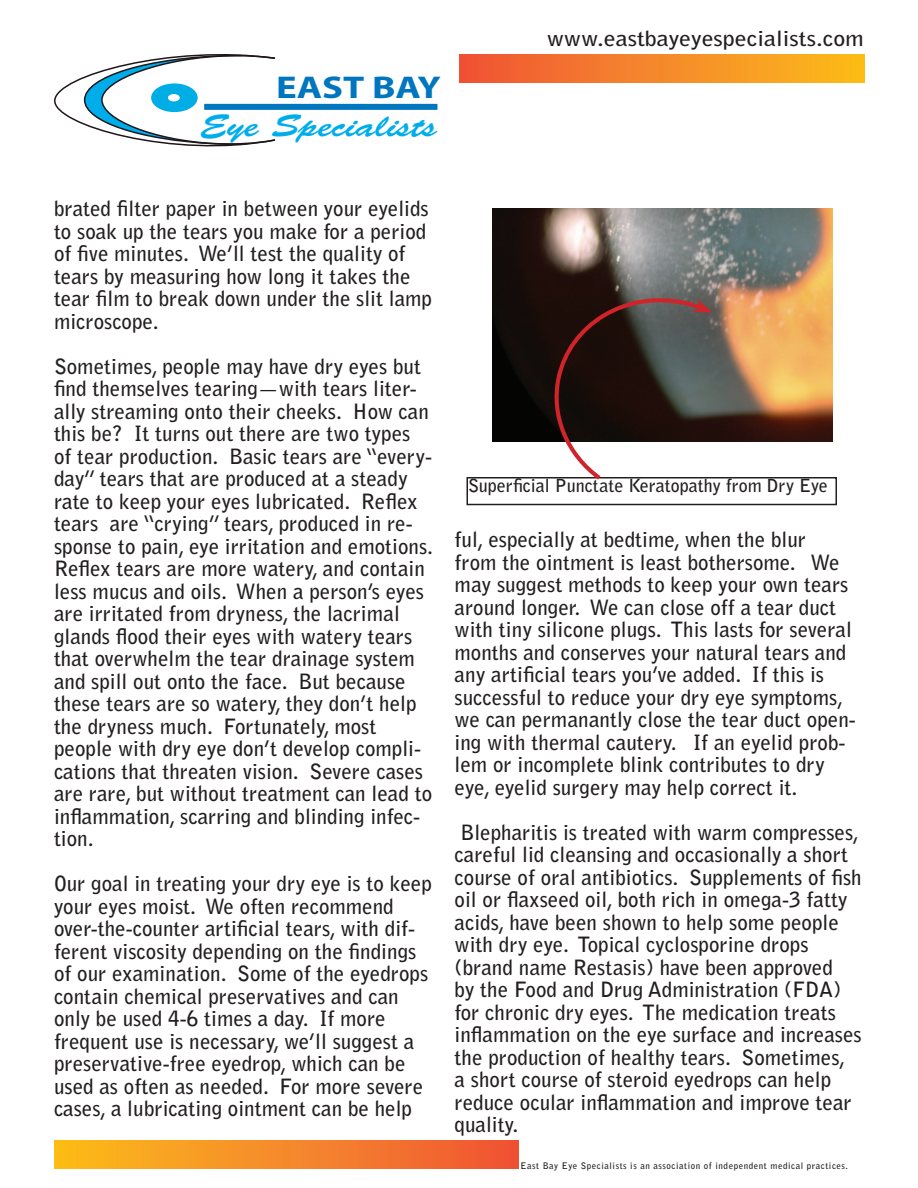
<style>
.page{position:relative;width:918px;height:1188px;background:#fff}
.page>*{position:absolute;margin:0;border:0;box-sizing:border-box;transform-origin:0 0}
.t1{font:31.5px "Brush Script Std";color:#00adeb;scale:1.23 1}
.t2{font:700 31.5px "Myriad Pro";color:#0076bf;scale:1.23 1}
.t3{font:700 21px/22.5px "Bell Gothic Std";color:#231f20}
.t4{font:700 21px "Bell Gothic Std";color:#231f20;scale:1.14 1}
.t5{font:700 18px "Bell Gothic Std";color:#231f20}
.t6{font:700 9px "Bell Gothic Std";letter-spacing:.06em;color:#231f20}
</style>
<div class="page">
<div style="left:54px;top:1140px;width:465px;height:28px;background:linear-gradient(to right,#fcbe1b,#ef5337)"></div>
<div style="left:459px;top:54px;width:405px;height:28px;background:linear-gradient(to right,#ef5337,#fcbd1b)"></div>
<svg style="left:54px;top:54px;width:223px;height:93px"></svg>
<div style="left:151px;top:83px;width:47px;height:29px;background:#00ade5;border-radius:50%"></div>
<div style="left:168px;top:94px;width:12px;height:7px;background:#fff;border-radius:50%"></div>
<div style="left:204px;top:104px;width:233px;height:6px;background:#0076bf"></div>
<img style="left:492px;top:208px;width:340px;height:234px">
<div style="left:466px;top:477px;width:371px;height:28px;border:2px solid #231f20"></div>
<svg style="left:546px;top:286px;width:166px;height:194px"></svg>
<h1 class="t2" style="left:276px;top:75px;width:135px">EAST BAY</h1>
<h1 class="t1" style="left:200px;top:106px;width:194px">Eye Specialists</h1>
<p class="t4" style="left:547px;top:29px;width:280px">www.eastbayeyespecialists.com</p>
<p class="t3" style="left:54px;top:199px;width:380px">brated filter paper in between your eyelids to soak up the tears you make for a period of five minutes. We’ll test the quality of tears by measuring how long it takes the tear film to break down under the slit lamp microscope.</p>
<p class="t3" style="left:54px;top:356px;width:381px">Sometimes, people may have dry eyes but find themselves tearing—with tears liter&shy;ally streaming onto their cheeks. How can this be? It turns out there are two types of tear production. Basic tears are “every&shy;day” tears that are produced at a steady rate to keep your eyes lubricated. Reflex tears are “crying” tears, produced in re&shy;sponse to pain, eye irritation and emotions.<br>Reflex tears are more watery, and contain less mucus and oils. When a person’s eyes are irritated from dryness, the lacrimal glands flood their eyes with watery tears that overwhelm the tear drainage system and spill out onto the face. But because these tears are so watery, they don’t help the dryness much. Fortunately, most people with dry eye don’t develop compli&shy;cations that threaten vision. Severe cases are rare, but without treatment can lead to inflammation, scarring and blinding infec&shy;tion.</p>
<p class="t3" style="left:54px;top:874px;width:379px">Our goal in treating your dry eye is to keep your eyes moist. We often recommend over-the-counter artificial tears, with dif&shy;ferent viscosity depending on the findings of our examination. Some of the eyedrops contain chemical preservatives and can only be used 4-6 times a day. If more frequent use is necessary, we’ll suggest a preservative-free eyedrop, which can be used as often as needed. For more severe cases, a lubricating ointment can be help</p>
<p class="t5" style="left:468px;top:478px;width:361px">Superficial Punctate Keratopathy from Dry Eye</p>
<p class="t3" style="left:455px;top:530px;width:403px">ful, especially at bedtime, when the blur<br>from the ointment is least bothersome. We may suggest methods to keep your own tears around longer. We can close off a tear duct with tiny silicone plugs. This lasts for several months and conserves your natural tears and any artificial tears you’ve added. If this is successful to reduce your dry eye symptoms, we can permanantly close the tear duct open&shy;ing with thermal cautery. If an eyelid prob&shy;lem or incomplete blink contributes to dry eye, eyelid surgery may help correct it.</p>
<p class="t3" style="left:455px;top:822px;width:409px">Blepharitis is treated with warm compresses, careful lid cleansing and occasionally a short course of oral antibiotics. Supplements of fish oil or flaxseed oil, both rich in omega-3 fatty acids, have been shown to help some people with dry eye. Topical cyclosporine drops (brand name Restasis) have been approved<br>by the Food and Drug Administration (FDA) for chronic dry eyes. The medication treats inflammation on the eye surface and increases the production of healthy tears. Sometimes,<br>a short course of steroid eyedrops can help reduce ocular inflammation and improve tear quality.</p>
<p class="t6" style="left:520px;top:1162px;width:329px">East Bay Eye Specialists is an association of independent medical practices.</p>
</div>
